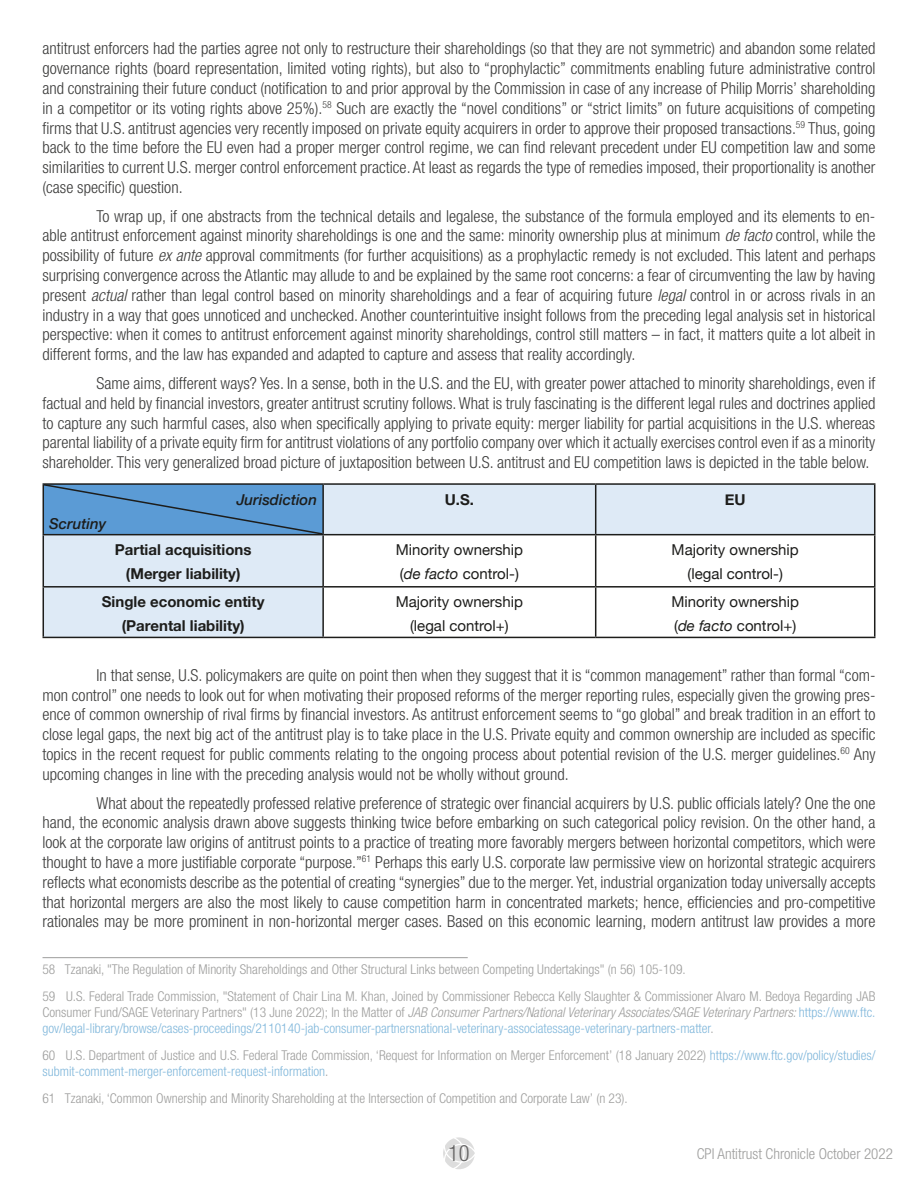
<style>
.page{position:relative;width:918px;height:1188px;background:#fff}
.page>*{position:absolute;margin:0;border:0;box-sizing:border-box;transform-origin:0 0}
.t1{font:300 condensed 22.5px "Helvetica Neue LT Std";color:#646363}
.t2{font:300 condensed 16.5px/19.8px "Helvetica Neue LT Std";color:#3c3c3b;text-align:justify}
.t3{font:15px/24px "Helvetica Neue";color:#1d1d1b}
.t4{font:700 15px/24px "Helvetica Neue";color:#1d1d1b;text-align:center}
.t5{font:300 condensed 15px "Helvetica Neue LT Std";color:#9d9d9c}
.t6{font:italic 500 15px "Helvetica Neue";color:#1d1d1b}
.t7{font:300 condensed 13.5px/26.8px "Helvetica Neue LT Std";color:#9d9d9c}
.t8{font:300 condensed 13.5px/16.2px "Helvetica Neue LT Std";color:#80b7db}
.s1{font-style:italic}
.s2{color:#9d9d9c}
.s3{font-style:italic;color:#9d9d9c}
.s4{color:#80b7db}
</style>
<div class="page">
<svg style="left:443px;top:1137px;width:32px;height:32px"></svg>
<svg style="left:44px;top:485px;width:830px;height:152px;fill:#deeaf6"></svg>
<hr style="left:43px;top:483px;width:280px;height:2px;background:#1d1d1b">
<hr style="left:43px;top:485px;width:1px;height:49px;background:#1d1d1b">
<hr style="left:323px;top:483px;width:273px;height:2px;background:#1d1d1b">
<hr style="left:322px;top:485px;width:2px;height:49px;background:#1d1d1b">
<hr style="left:596px;top:483px;width:279px;height:2px;background:#1d1d1b">
<hr style="left:595px;top:485px;width:1px;height:49px;background:#1d1d1b">
<hr style="left:874px;top:485px;width:1px;height:49px;background:#1d1d1b">
<hr style="left:43px;top:534px;width:280px;height:1px;background:#1d1d1b">
<hr style="left:43px;top:535px;width:1px;height:51px;background:#1d1d1b">
<hr style="left:323px;top:534px;width:273px;height:1px;background:#1d1d1b">
<hr style="left:322px;top:535px;width:2px;height:51px;background:#1d1d1b">
<hr style="left:596px;top:534px;width:279px;height:1px;background:#1d1d1b">
<hr style="left:595px;top:535px;width:1px;height:51px;background:#1d1d1b">
<hr style="left:874px;top:535px;width:1px;height:51px;background:#1d1d1b">
<hr style="left:43px;top:586px;width:280px;height:2px;background:#1d1d1b">
<hr style="left:43px;top:588px;width:1px;height:49px;background:#1d1d1b">
<hr style="left:323px;top:586px;width:273px;height:2px;background:#1d1d1b">
<hr style="left:322px;top:588px;width:2px;height:49px;background:#1d1d1b">
<hr style="left:596px;top:586px;width:279px;height:2px;background:#1d1d1b">
<hr style="left:595px;top:588px;width:1px;height:49px;background:#1d1d1b">
<hr style="left:874px;top:588px;width:1px;height:49px;background:#1d1d1b">
<hr style="left:43px;top:637px;width:280px;height:1px;background:#1d1d1b">
<hr style="left:323px;top:637px;width:273px;height:1px;background:#1d1d1b">
<hr style="left:596px;top:637px;width:279px;height:1px;background:#1d1d1b">
<div style="left:44px;top:485px;width:278px;height:49px;background:#5b9bd5"></div>
<hr style="left:43px;top:957px;width:425px;height:1px;background:#9d9d9c">
<p class="t2" style="left:43px;top:38px;width:835px">antitrust enforcers had the parties agree not only to restructure their shareholdings (so that they are not symmetric) and abandon some related governance rights (board representation, limited voting rights), but also to “prophylactic” commitments enabling future administrative control and constraining their future conduct (notification to and prior approval by the Commission in case of any increase of Philip Morris’ shareholding in a competitor or its voting rights above 25%).<sup>58</sup> Such are exactly the “novel conditions” or “strict limits” on future acquisitions of competing firms that U.S. antitrust agencies very recently imposed on private equity acquirers in order to approve their proposed transactions.<sup>59</sup> Thus, going back to the time before the EU even had a proper merger control regime, we can find relevant precedent under EU competition law and some similarities to current U.S. merger control enforcement practice. At least as regards the type of remedies imposed, their proportionality is another (case specific) question.</p>
<p class="t2" style="left:43px;top:206px;width:835px;text-indent:54px">To wrap up, if one abstracts from the technical details and legalese, the substance of the formula employed and its elements to en&shy;able antitrust enforcement against minority shareholdings is one and the same: minority ownership plus at minimum <span class="s1">de facto</span> control, while the possibility of future <span class="s1">ex ante</span> approval commitments (for further acquisitions) as a prophylactic remedy is not excluded. This latent and perhaps surprising convergence across the Atlantic may allude to and be explained by the same root concerns: a fear of circumventing the law by having present <span class="s1">actual</span> rather than legal control based on minority shareholdings and a fear of acquiring future <span class="s1">legal</span> control in or across rivals in an industry in a way that goes unnoticed and unchecked. Another counterintuitive insight follows from the preceding legal analysis set in historical perspective: when it comes to antitrust enforcement against minority shareholdings, control still matters – in fact, it matters quite a lot albeit in different forms, and the law has expanded and adapted to capture and assess that reality accordingly.</p>
<p class="t2" style="left:43px;top:373px;width:835px;text-indent:54px">Same aims, different ways? Yes. In a sense, both in the U.S. and the EU, with greater power attached to minority shareholdings, even if factual and held by financial investors, greater antitrust scrutiny follows. What is truly fascinating is the different legal rules and doctrines applied to capture any such harmful cases, also when specifically applying to private equity: merger liability for partial acquisitions in the U.S. whereas parental liability of a private equity firm for antitrust violations of any portfolio company over which it actually exercises control even if as a minority shareholder. This very generalized broad picture of juxtaposition between U.S. antitrust and EU competition laws is depicted in the table below.</p>
<p class="t6" style="left:237px;top:486px;width:82px">Jurisdiction</p>
<p class="t6" style="left:49px;top:510px;width:58px">Scrutiny</p>
<p class="t4" style="left:445px;top:488px;width:31px">U.S.</p>
<p class="t4" style="left:725px;top:488px;width:22px">EU</p>
<p class="t4" style="left:115px;top:538px;width:138px">Partial acquisitions (Merger liability)</p>
<p class="t3" style="left:396px;top:538px;width:129px">Minority ownership (<span class="s1">de facto</span> control-)</p>
<p class="t3" style="left:672px;top:538px;width:129px;text-align:center">Majority ownership (legal control-)</p>
<p class="t4" style="left:102px;top:590px;width:164px">Single economic entity (Parental liability)</p>
<p class="t3" style="left:396px;top:591px;width:129px;text-align:center">Majority ownership (legal control+)</p>
<p class="t3" style="left:671px;top:591px;width:129px">Minority ownership (<span class="s1">de facto</span> control+)</p>
<p class="t2" style="left:43px;top:665px;width:835px;text-indent:54px">In that sense, U.S. policymakers are quite on point then when they suggest that it is “common management” rather than formal “com&shy;mon control” one needs to look out for when motivating their proposed reforms of the merger reporting rules, especially given the growing pres&shy;ence of common ownership of rival firms by financial investors. As antitrust enforcement seems to “go global” and break tradition in an effort to close legal gaps, the next big act of the antitrust play is to take place in the U.S. Private equity and common ownership are included as specific topics in the recent request for public comments relating to the ongoing process about potential revision of the U.S. merger guidelines.<sup>60</sup> Any upcoming changes in line with the preceding analysis would not be wholly without ground.</p>
<p class="t2" style="left:43px;top:793px;width:835px;text-indent:54px">What about the repeatedly professed relative preference of strategic over financial acquirers by U.S. public officials lately? One the one hand, the economic analysis drawn above suggests thinking twice before embarking on such categorical policy revision. On the other hand, a look at the corporate law origins of antitrust points to a practice of treating more favorably mergers between horizontal competitors, which were thought to have a more justifiable corporate “purpose.”<sup>61</sup> Perhaps this early U.S. corporate law permissive view on horizontal strategic acquirers reflects what economists describe as the potential of creating “synergies” due to the merger. Yet, industrial organization today universally accepts that horizontal mergers are also the most likely to cause competition harm in concentrated markets; hence, efficiencies and pro-competitive rationales may be more prominent in non-horizontal merger cases. Based on this economic learning, modern antitrust law provides a more</p>
<p class="t7" style="left:43px;top:956px;width:834px">58 Tzanaki, "The Regulation of Minority Shareholdings and Other Structural Links between Competing Undertakings" (n 56) 105-109.<br>59 U.S. Federal Trade Commission, "Statement of Chair Lina M. Khan, Joined by Commissioner Rebecca Kelly Slaughter &amp; Commissioner Alvaro M. Bedoya Regarding JAB</p>
<p class="t8" style="left:43px;top:1004px;width:834px"><span class="s2">Consumer Fund/SAGE Veterinary Partners" (13 June 2022); In the Matter of</span> <span class="s3">JAB Consumer Partners/National Veterinary Associates/SAGE Veterinary Partners:</span> https://www.ftc. gov/legal-library/browse/cases-proceedings/2110140-jab-consumer-partnersnational-veterinary-associatessage-veterinary-partners-matter<span class="s2">.</span></p>
<p class="t7" style="left:43px;top:1047px;width:835px;line-height:16.2px">60 U.S. Department of Justice and U.S. Federal Trade Commission, ‘Request for Information on Merger Enforcement’ (18 January 2022) <span class="s4">https://www.ftc.gov/policy/studies/ submit-comment-merger-enforcement-request-information</span>.</p>
<p class="t7" style="left:43px;top:1085px;width:587px">61 Tzanaki, ‘Common Ownership and Minority Shareholding at the Intersection of Competition and Corporate Law’ (n 23).</p>
<h1 class="t1" style="left:448px;top:1141px;width:23px">10</h1>
<p class="t5" style="left:697px;top:1145px;width:198px">CPI Antitrust Chronicle October 2022</p>
</div>
